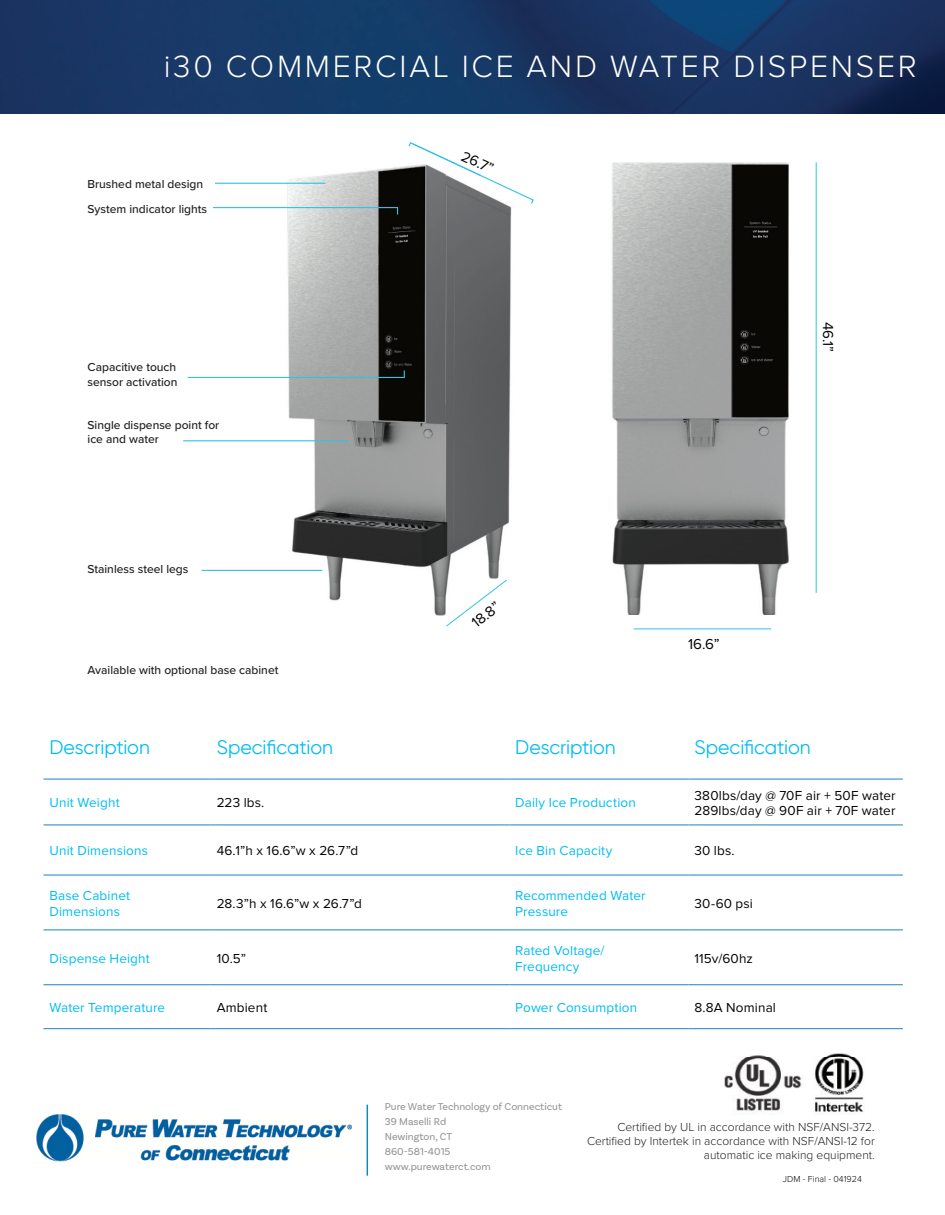
<style>
.page{position:relative;width:945px;height:1215px;background:#fff}
.page>*{position:absolute;margin:0;border:0;box-sizing:border-box;transform-origin:0 0}
.t1{font:300 31.95px "Proxima Nova";letter-spacing:.085em;color:#fff}
.t2{font:19.5px "Gilroy";letter-spacing:-.005em;color:#01bdf2}
.t3{font:15px "Proxima Nova";color:#040503}
.t4{font:13.5px/16.2px "Proxima Nova";letter-spacing:.01em;color:#01bdf2}
.t5{font:13.5px/15px "Proxima Nova";letter-spacing:.01em;color:#040503}
.t6{font:500 12px/14.4px "Proxima Nova";color:#231f20}
.t7{font:300 12px/14.4px "Proxima Nova";color:#231f20;text-align:right}
.t8{font:10.5px/15px "Basic Sans";color:#939598}
.t9{font:300 9px "Proxima Nova";color:#040503}
</style>
<div class="page">
<img style="left:0;top:0;width:945px;height:114px">
<img style="left:248px;top:166px;width:264px;height:450px">
<hr style="left:816px;top:162px;width:1px;height:431px;background:#31c3e6">
<hr style="left:634px;top:629px;width:137px;height:1px;background:#31c3e6">
<svg style="left:445px;top:579px;width:63px;height:48px"></svg>
<hr style="left:215px;top:183px;width:110px;height:1px;background:#31c3e6">
<svg style="left:213px;top:206px;width:186px;height:10px"></svg>
<svg style="left:187px;top:369px;width:218px;height:10px"></svg>
<hr style="left:202px;top:570px;width:120px;height:1px;background:#31c3e6">
<hr style="left:183px;top:440px;width:165px;height:1px;background:#31c3e6">
<img style="left:612px;top:162px;width:177px;height:453px">
<hr style="left:44px;top:779px;width:167px;height:1px;background:#1886b6">
<hr style="left:211px;top:779px;width:298px;height:1px;background:#1886b6">
<hr style="left:509px;top:779px;width:180px;height:1px;background:#1886b6">
<hr style="left:689px;top:779px;width:214px;height:1px;background:#1886b6">
<hr style="left:44px;top:825px;width:167px;height:1px;background:#1886b6">
<hr style="left:211px;top:825px;width:298px;height:1px;background:#1886b6">
<hr style="left:509px;top:825px;width:180px;height:1px;background:#1886b6">
<hr style="left:689px;top:825px;width:214px;height:1px;background:#1886b6">
<hr style="left:44px;top:875px;width:167px;height:1px;background:#1886b6">
<hr style="left:211px;top:875px;width:298px;height:1px;background:#1886b6">
<hr style="left:509px;top:875px;width:180px;height:1px;background:#1886b6">
<hr style="left:689px;top:875px;width:214px;height:1px;background:#1886b6">
<hr style="left:44px;top:930px;width:167px;height:1px;background:#1886b6">
<hr style="left:211px;top:930px;width:298px;height:1px;background:#1886b6">
<hr style="left:509px;top:930px;width:180px;height:1px;background:#1886b6">
<hr style="left:689px;top:930px;width:214px;height:1px;background:#1886b6">
<hr style="left:44px;top:984px;width:167px;height:1px;background:#1886b6">
<hr style="left:211px;top:984px;width:298px;height:1px;background:#1886b6">
<hr style="left:509px;top:984px;width:180px;height:1px;background:#1886b6">
<hr style="left:689px;top:984px;width:214px;height:1px;background:#1886b6">
<hr style="left:44px;top:1028px;width:167px;height:1px;background:#1886b6">
<hr style="left:211px;top:1028px;width:298px;height:1px;background:#1886b6">
<hr style="left:509px;top:1028px;width:180px;height:1px;background:#1886b6">
<hr style="left:689px;top:1028px;width:214px;height:1px;background:#1886b6">
<svg style="left:407px;top:142px;width:127px;height:63px"></svg>
<img style="left:724px;top:1053px;width:140px;height:60px">
<hr style="left:367px;top:1105px;width:1px;height:71px;background:#1886b6">
<img style="left:36px;top:1115px;width:315px;height:47px">
<h1 class="t1" style="left:164px;top:43px;width:755px">i30 COMMERCIAL ICE AND WATER DISPENSER</h1>
<p class="t6" style="left:88px;top:171px;width:121px;line-height:24.9px">Brushed metal design<br>System indicator lights</p>
<p class="t6" style="left:88px;top:360px;width:91px">Capacitive touch sensor activation</p>
<p class="t6" style="left:88px;top:417px;width:133px">Single dispense point for ice and water</p>
<p class="t3" style="left:465px;top:149px;width:35px;rotate:25deg">26.7”</p>
<p class="t3" style="left:835px;top:322px;width:32px;rotate:90deg">46.1”</p>
<p class="t6" style="left:88px;top:561px;width:102px">Stainless steel legs</p>
<p class="t6" style="left:88px;top:662px;width:192px">Available with optional base cabinet</p>
<p class="t3" style="left:469px;top:619px;width:33px;rotate:-38deg">18.8”</p>
<p class="t3" style="left:688px;top:637px;width:33px">16.6”</p>
<h2 class="t2" style="left:50px;top:735px;width:102px">Description</h2>
<h2 class="t2" style="left:217px;top:735px;width:118px">Specification</h2>
<h2 class="t2" style="left:515px;top:735px;width:102px">Description</h2>
<h2 class="t2" style="left:695px;top:735px;width:118px">Specification</h2>
<p class="t4" style="left:50px;top:795px;width:72px">Unit Weight</p>
<p class="t5" style="left:217px;top:796px;width:49px">223 lbs.</p>
<p class="t4" style="left:515px;top:795px;width:122px">Daily Ice Production</p>
<p class="t5" style="left:695px;top:788px;width:203px">380lbs/day @ 70F air + 50F water<br>289lbs/day @ 90F air + 70F water</p>
<p class="t4" style="left:49px;top:843px;width:100px">Unit Dimensions</p>
<p class="t5" style="left:217px;top:844px;width:143px">46.1”h x 16.6”w x 26.7”d</p>
<p class="t4" style="left:515px;top:843px;width:99px">Ice Bin Capacity</p>
<p class="t5" style="left:695px;top:844px;width:42px">30 lbs.</p>
<p class="t4" style="left:49px;top:888px;width:82px">Base Cabinet<br>Dimensions</p>
<p class="t5" style="left:217px;top:896px;width:147px">28.3”h x 16.6”w x 26.7”d</p>
<p class="t4" style="left:515px;top:888px;width:132px">Recommended Water<br>Pressure</p>
<p class="t5" style="left:694px;top:896px;width:60px">30-60 psi</p>
<p class="t4" style="left:49px;top:951px;width:102px">Dispense Height</p>
<p class="t5" style="left:217px;top:951px;width:31px">10.5”</p>
<p class="t4" style="left:515px;top:943px;width:91px">Rated Voltage/<br>Frequency</p>
<p class="t5" style="left:694px;top:951px;width:60px">115v/60hz</p>
<p class="t4" style="left:49px;top:1000px;width:117px">Water Temperature</p>
<p class="t5" style="left:217px;top:1001px;width:52px">Ambient</p>
<p class="t4" style="left:515px;top:1000px;width:123px">Power Consumption</p>
<p class="t5" style="left:694px;top:1001px;width:83px">8.8A Nominal</p>
<p class="t8" style="left:385px;top:1099px;width:179px">Pure Water Technology of Connecticut<br>39 Maselli Rd<br>Newington, CT<br>860-581-4015<br>www.purewaterct.com</p>
<p class="t7" style="left:587px;top:1119px;width:289px">Certified by UL in accordance with NSF/ANSI-372.<br>Certified by Intertek in accordance with NSF/ANSI-12 for automatic ice making equipment.</p>
<p class="t9" style="left:783px;top:1172px;width:81px">JDM - Final - 041924</p>
</div>
